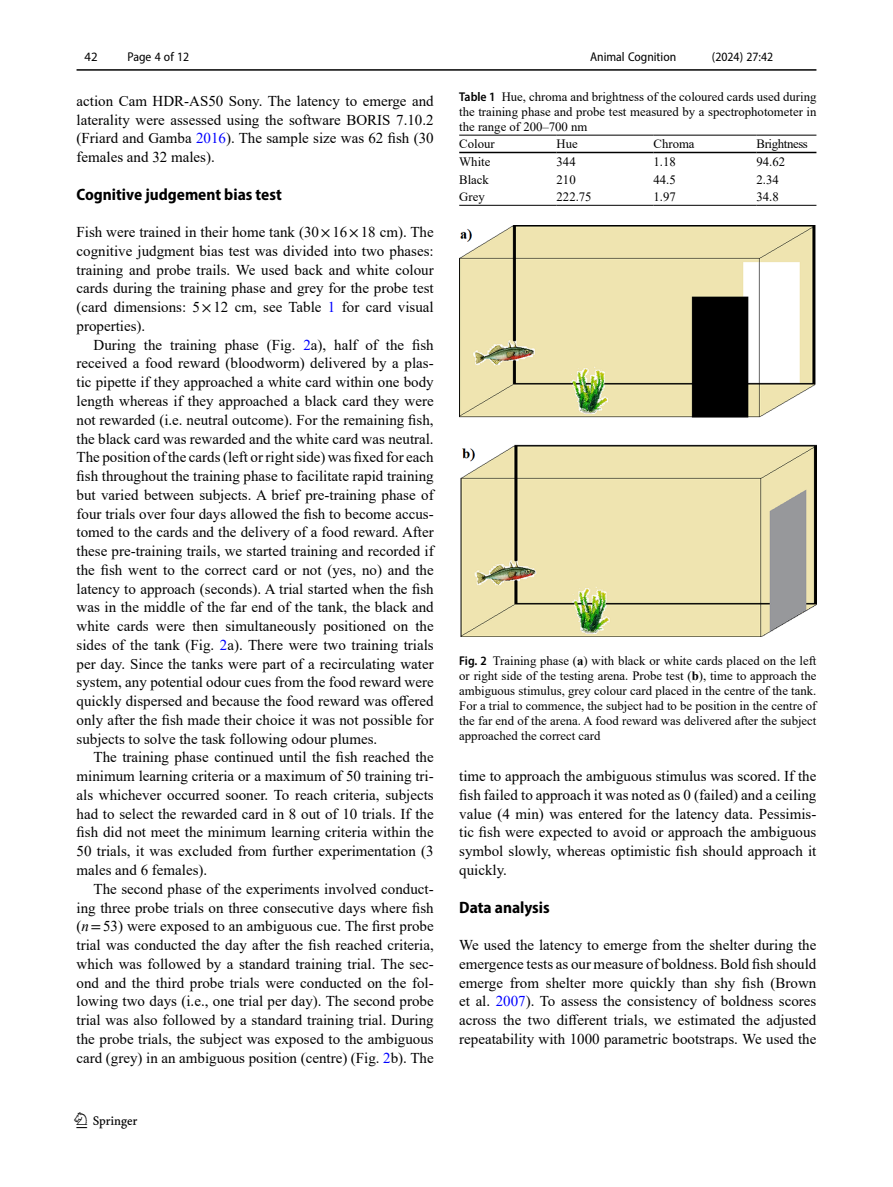
<style>
.page{position:relative;width:893px;height:1187px;background:#fff}
.page>*{position:absolute;margin:0;border:0;box-sizing:border-box;transform-origin:0 0}
.t1{font:22.5px "Springnew";color:#000}
.Head_2{font:700 semi-condensed 16.5px "Myriad Pro";color:#000}
.Body_Text_Indent{font:15px/18.8px "Times New Roman";color:#000;text-align:justify}
.Body_Text{font:15px/18.8px "Times New Roman";color:#000;text-align:justify}
.Figure_Caption{font:12.75px/15px "Times New Roman";color:#000;text-align:justify}
.Table_Caption{font:12.75px/15px "Times New Roman";color:#000;text-align:justify}
.Table_Body{font:12.75px "Times New Roman";color:#000}
.t2{font:semi-condensed 12.75px "Myriad Pro";color:#000}
.Table_Head{font:12.75px "Times New Roman";color:#000}
.Table_Head-2{font:12.75px "Times New Roman";letter-spacing:-.03em;color:#000}
.t3{font:12.75px "Myriad Pro";color:#000}
.s1{color:#00f}
.s2{font-family:"STIX"}
.s3{font-style:italic}
.s4{font-family:"Myriad Pro";font-weight:600;font-stretch:semi-condensed}
.s5{font-weight:700}
</style>
<div class="page">
<hr style="left:77px;top:69px;width:739px;height:2px;background:#000">
<hr style="left:459px;top:152px;width:98px;height:1px;background:#000">
<hr style="left:557px;top:135px;width:97px;height:1px;background:#000">
<hr style="left:557px;top:152px;width:97px;height:1px;background:#000">
<hr style="left:654px;top:135px;width:102px;height:1px;background:#000">
<hr style="left:654px;top:152px;width:102px;height:1px;background:#000">
<hr style="left:756px;top:135px;width:60px;height:1px;background:#000">
<hr style="left:756px;top:152px;width:60px;height:1px;background:#000">
<hr style="left:459px;top:205px;width:98px;height:1px;background:#000">
<hr style="left:557px;top:205px;width:97px;height:1px;background:#000">
<hr style="left:654px;top:205px;width:102px;height:1px;background:#000">
<hr style="left:756px;top:205px;width:60px;height:1px;background:#000">
<hr style="left:459px;top:135px;width:98px;height:1px;background:#000">
<img style="left:459px;top:225px;width:357px;height:412px">
<p class="t3" style="left:85px;top:48px;width:15px">42</p>
<p class="t2" style="left:127px;top:49px;width:63px">Page 4 of 12</p>
<p class="Body_Text" style="left:77px;top:91px;width:359px">action Cam HDR-AS50 Sony. The latency to emerge and laterality were assessed using the software BORIS 7.10.2 (Friard and Gamba <span class="s1">2016</span>). The sample size was 62 fish (30 females and 32 males).</p>
<p class="Head_2" style="left:77px;top:183px;width:207px">Cognitive judgement bias test</p>
<p class="Body_Text" style="left:77px;top:222px;width:359px">Fish were trained in their home tank (30<span class="s2">×</span>16<span class="s2">×</span>18 cm). The cognitive judgment bias test was divided into two phases: training and probe trails. We used back and white colour cards during the training phase and grey for the probe test (card dimensions: 5<span class="s2">×</span>12 cm, see Table <span class="s1">1</span> for card visual properties).</p>
<p class="Body_Text_Indent" style="left:77px;top:335px;width:359px;text-indent:17px">During the training phase (Fig. <span class="s1">2</span>a), half of the fish received a food reward (bloodworm) delivered by a plas&shy;tic pipette if they approached a white card within one body length whereas if they approached a black card they were not rewarded (i.e. neutral outcome). For the remaining fish, the black card was rewarded and the white card was neutral.<br>The position of the cards (left or right side) was fixed for each fish throughout the training phase to facilitate rapid training but varied between subjects. A brief pre-training phase of four trials over four days allowed the fish to become accus&shy;tomed to the cards and the delivery of a food reward. After these pre-training trails, we started training and recorded if the fish went to the correct card or not (yes, no) and the latency to approach (seconds). A trial started when the fish was in the middle of the far end of the tank, the black and white cards were then simultaneously positioned on the sides of the tank (Fig. <span class="s1">2</span>a). There were two training trials per day. Since the tanks were part of a recirculating water system, any potential odour cues from the food reward were quickly dispersed and because the food reward was offered only after the fish made their choice it was not possible for subjects to solve the task following odour plumes.</p>
<p class="Body_Text_Indent" style="left:77px;top:747px;width:359px;text-indent:17px">The training phase continued until the fish reached the minimum learning criteria or a maximum of 50 training tri&shy;als whichever occurred sooner. To reach criteria, subjects had to select the rewarded card in 8 out of 10 trials. If the fish did not meet the minimum learning criteria within the 50 trials, it was excluded from further experimentation (3 males and 6 females).</p>
<p class="Body_Text_Indent" style="left:77px;top:878px;width:359px;text-indent:17px">The second phase of the experiments involved conduct&shy;ing three probe trials on three consecutive days where fish (<span class="s3">n</span><span class="s2">=</span>53) were exposed to an ambiguous cue. The first probe trial was conducted the day after the fish reached criteria, which was followed by a standard training trial. The sec&shy;ond and the third probe trials were conducted on the fol&shy;lowing two days (i.e., one trial per day). The second probe trial was also followed by a standard training trial. During the probe trials, the subject was exposed to the ambiguous card (grey) in an ambiguous position (centre) (Fig. <span class="s1">2</span>b). The</p>
<h1 class="t1" style="left:77px;top:1107px;width:63px">1 3</h1>
<p class="t2" style="left:590px;top:49px;width:88px">Animal Cognition</p>
<p class="t2" style="left:712px;top:49px;width:63px">(2024) 27:42</p>
<p class="Table_Caption" style="left:459px;top:89px;width:359px"><span class="s4">Table 1</span> Hue, chroma and brightness of the coloured cards used during the training phase and probe test measured by a spectrophotometer in the range of 200–700 nm</p>
<p class="Table_Head" style="left:459px;top:135px;width:37px">Colour</p>
<p class="Table_Head" style="left:557px;top:135px;width:23px">Hue</p>
<p class="Table_Head" style="left:654px;top:135px;width:43px">Chroma</p>
<p class="Table_Head-2" style="left:756px;top:135px;width:53px">Brightness</p>
<p class="Table_Body" style="left:459px;top:153px;width:33px">White</p>
<p class="Table_Body" style="left:557px;top:153px;width:21px">344</p>
<p class="Table_Body" style="left:654px;top:153px;width:24px">1.18</p>
<p class="Table_Body" style="left:756px;top:153px;width:30px">94.62</p>
<p class="Table_Body" style="left:459px;top:170px;width:31px">Black</p>
<p class="Table_Body" style="left:557px;top:170px;width:21px">210</p>
<p class="Table_Body" style="left:654px;top:170px;width:24px">44.5</p>
<p class="Table_Body" style="left:756px;top:170px;width:24px">2.34</p>
<p class="Table_Body" style="left:459px;top:188px;width:27px">Grey</p>
<p class="Table_Body" style="left:557px;top:188px;width:37px">222.75</p>
<p class="Table_Body" style="left:654px;top:188px;width:24px">1.97</p>
<p class="Table_Body" style="left:756px;top:188px;width:24px">34.8</p>
<p class="Figure_Caption" style="left:459px;top:652px;width:359px"><span class="s4">Fig. 2</span> Training phase (<span class="s5">a</span>) with black or white cards placed on the left or right side of the testing arena. Probe test (<span class="s5">b</span>), time to approach the ambiguous stimulus, grey colour card placed in the centre of the tank.<br>For a trial to commence, the subject had to be position in the centre of the far end of the arena. A food reward was delivered after the subject approached the correct card</p>
<p class="Body_Text_Indent" style="left:459px;top:766px;width:359px">time to approach the ambiguous stimulus was scored. If the fish failed to approach it was noted as 0 (failed) and a ceiling value (4 min) was entered for the latency data. Pessimis&shy;tic fish were expected to avoid or approach the ambiguous symbol slowly, whereas optimistic fish should approach it quickly.</p>
<p class="Head_2" style="left:459px;top:896px;width:92px">Data analysis</p>
<p class="Body_Text" style="left:459px;top:935px;width:359px">We used the latency to emerge from the shelter during the emergence tests as our measure of boldness. Bold fish should emerge from shelter more quickly than shy fish (Brown et al. <span class="s1">2007</span>). To assess the consistency of boldness scores across the two different trials, we estimated the adjusted repeatability with 1000 parametric bootstraps. We used the</p>
</div>
